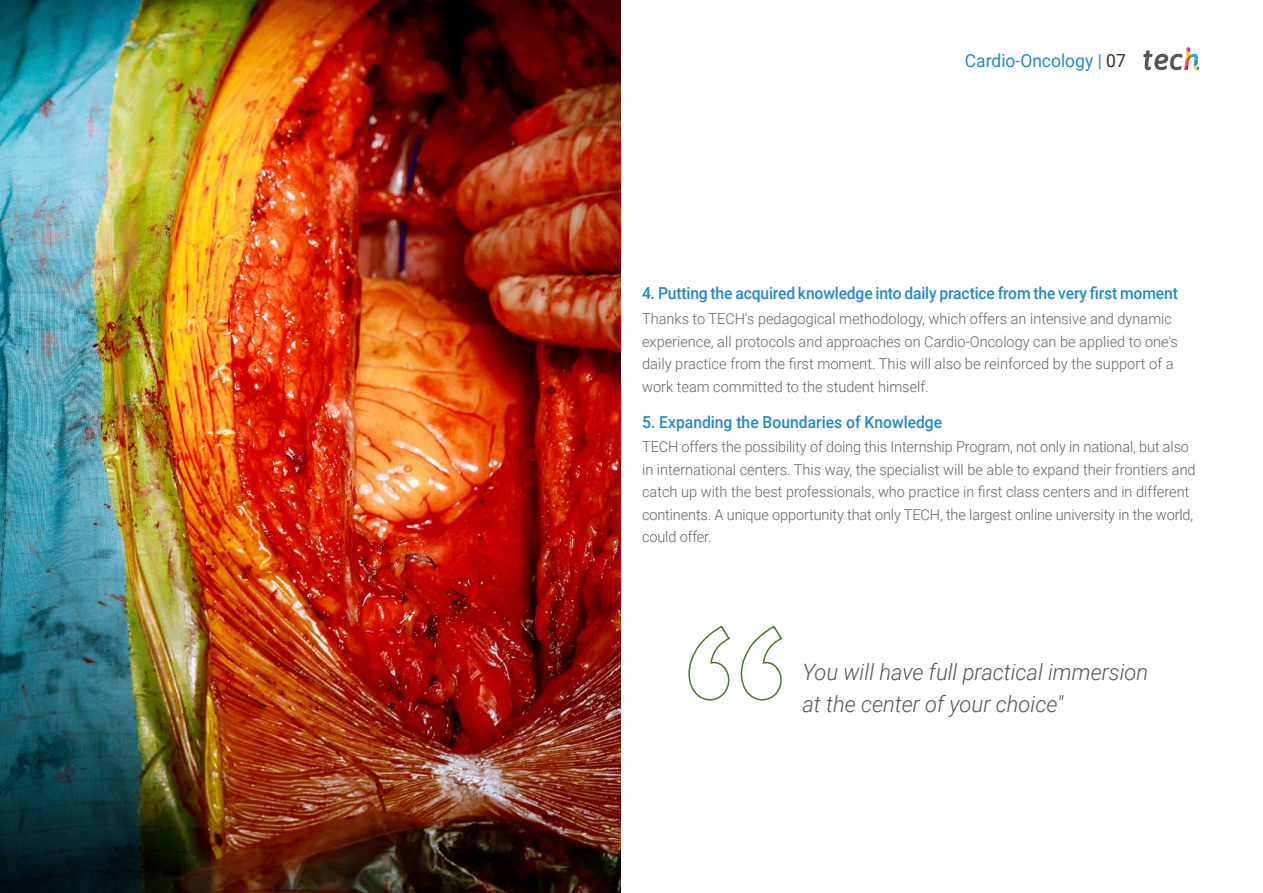
<style>
.page{position:relative;width:1263px;height:893px;background:#fff}
.page>*{position:absolute;margin:0;border:0;box-sizing:border-box;transform-origin:0 0}
.t1{font:italic 300 22.5px/31.5px "Roboto";color:#52555b}
.t2{font:18px "Roboto";color:#2488c9}
.t3{font:500 16.5px "Roboto";letter-spacing:-.01em;color:#2488c9;scale:.95 1}
.t4{font:300 15px/22.5px "Roboto";color:#61646a}
.s1{color:#312e20}
</style>
<div class="page">
<svg style="left:1143px;top:47px;width:56px;height:24px"></svg>
<svg style="left:688px;top:625px;width:95px;height:76px"></svg>
<img style="left:0;top:0;width:621px;height:893px">
<p class="t2" style="left:965px;top:48px;width:162px">Cardio-Oncology | <span class="s1">07</span></p>
<p class="t3" style="left:642px;top:282px;width:565px">4. Putting the acquired knowledge into daily practice from the very first moment</p>
<p class="t4" style="left:642px;top:307px;width:537px">Thanks to TECH's pedagogical methodology, which offers an intensive and dynamic experience, all protocols and approaches on Cardio-Oncology can be applied to one's daily practice from the first moment. This will also be reinforced by the support of a work team committed to the student himself.</p>
<p class="t3" style="left:642px;top:410px;width:317px">5. Expanding the Boundaries of Knowledge</p>
<p class="t4" style="left:642px;top:435px;width:555px">TECH offers the possibility of doing this Internship Program, not only in national, but also in international centers. This way, the specialist will be able to expand their frontiers and catch up with the best professionals, who practice in first class centers and in different continents. A unique opportunity that only TECH, the largest online university in the world, could offer.</p>
<h1 class="t1" style="left:802px;top:655px;width:347px">You will have full practical immersion at the center of your choice"</h1>
</div>
